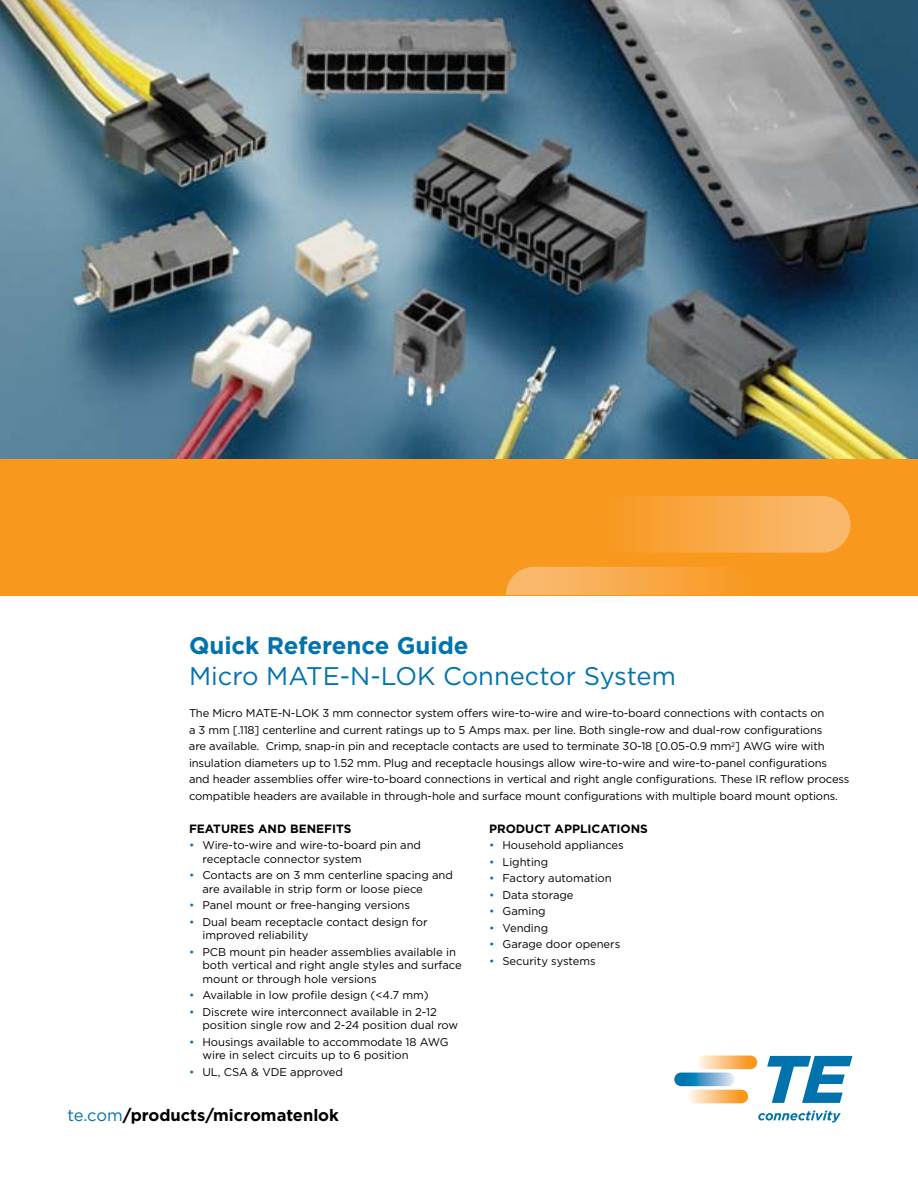
<style>
.page{position:relative;width:918px;height:1188px;background:#fff}
.page>*{position:absolute;margin:0;border:0;box-sizing:border-box;transform-origin:0 0}
.t1{font:25.5px "Gotham";color:#0073ae}
.t2{font:700 24px "Gotham";color:#0073ae}
.t3{font:700 16.5px "Gotham";color:#000}
.t4{font:700 12px "Gotham";color:#000}
.t5{font:11.25px/13.5px "Gotham";letter-spacing:-.01em;color:#000}
.s1{color:#0073ae}
.s2{font-weight:400;color:#0073ae}
</style>
<div class="page">
<img style="left:0;top:0;width:918px;height:459px">
<div style="left:13px;top:459px;width:905px;height:136px;background:#f8981d"></div>
<img style="left:601px;top:496px;width:250px;height:57px;border-radius:28px">
<img style="left:506px;top:567px;width:226px;height:28px">
<div style="left:0;top:459px;width:13px;height:136px;background:#f8981d"></div>
<svg style="left:697px;top:1056px;width:60px;height:13px"></svg>
<svg style="left:688px;top:1090px;width:60px;height:13px"></svg>
<svg style="left:674px;top:1073px;width:60px;height:13px"></svg>
<svg style="left:767px;top:1056px;width:85px;height:47px"></svg>
<svg style="left:758px;top:1111px;width:83px;height:12px"></svg>
<h2 class="t2" style="left:189px;top:632px;width:281px">Quick Reference Guide</h2>
<h1 class="t1" style="left:189px;top:662px;width:488px">Micro MATE-N-LOK Connector System</h1>
<p class="t5" style="left:189px;top:705px;width:662px;line-height:16.5px">The Micro MATE-N-LOK 3 mm connector system offers wire-to-wire and wire-to-board connections with contacts on<br>a 3 mm [.118] centerline and current ratings up to 5 Amps max. per line. Both single-row and dual-row configurations<br>are available. Crimp, snap-in pin and receptacle contacts are used to terminate 30-18 [0.05-0.9 mm<sup>2</sup>] AWG wire with insulation diameters up to 1.52 mm. Plug and receptacle housings allow wire-to-wire and wire-to-panel configurations and header assemblies offer wire-to-board connections in vertical and right angle configurations. These IR reflow process compatible headers are available in through-hole and surface mount configurations with multiple board mount options.</p>
<p class="t4" style="left:189px;top:821px;width:164px">FEATURES AND BENEFITS</p>
<p class="t5" style="left:202px;top:838px;width:220px;text-indent:-14px"><span class="s1">•</span> Wire-to-wire and wire-to-board pin and receptacle connector system</p>
<p class="t5" style="left:202px;top:868px;width:252px;text-indent:-13px"><span class="s1">•</span> Contacts are on 3 mm centerline spacing and are available in strip form or loose piece</p>
<p class="t5" style="left:189px;top:898px;width:223px"><span class="s1">•</span> Panel mount or free-hanging versions</p>
<p class="t5" style="left:202px;top:915px;width:227px;text-indent:-13px"><span class="s1">•</span> Dual beam receptacle contact design for improved reliability</p>
<p class="t5" style="left:202px;top:945px;width:261px;text-indent:-13px"><span class="s1">•</span> PCB mount pin header assemblies available in both vertical and right angle styles and surface mount or through hole versions</p>
<p class="t5" style="left:189px;top:988px;width:241px"><span class="s1">•</span> Available in low profile design (&lt;4.7 mm)</p>
<p class="t5" style="left:202px;top:1005px;width:257px;text-indent:-13px"><span class="s1">•</span> Discrete wire interconnect available in 2-12 position single row and 2-24 position dual row</p>
<p class="t5" style="left:202px;top:1035px;width:248px;text-indent:-13px"><span class="s1">•</span> Housings available to accommodate 18 AWG wire in select circuits up to 6 position</p>
<p class="t5" style="left:189px;top:1065px;width:155px"><span class="s1">•</span> UL, CSA &amp; VDE approved</p>
<h3 class="t3" style="left:68px;top:1105px;width:273px"><span class="s2">te.com</span>/products/micromatenlok</h3>
<p class="t4" style="left:489px;top:821px;width:160px">PRODUCT APPLICATIONS</p>
<p class="t5" style="left:489px;top:838px;width:136px"><span class="s1">•</span> Household appliances</p>
<p class="t5" style="left:489px;top:855px;width:61px"><span class="s1">•</span> Lighting</p>
<p class="t5" style="left:489px;top:871px;width:124px"><span class="s1">•</span> Factory automation</p>
<p class="t5" style="left:489px;top:888px;width:86px"><span class="s1">•</span> Data storage</p>
<p class="t5" style="left:489px;top:904px;width:58px"><span class="s1">•</span> Gaming</p>
<p class="t5" style="left:489px;top:921px;width:61px"><span class="s1">•</span> Vending</p>
<p class="t5" style="left:489px;top:937px;width:133px"><span class="s1">•</span> Garage door openers</p>
<p class="t5" style="left:489px;top:954px;width:108px"><span class="s1">•</span> Security systems</p>
</div>
